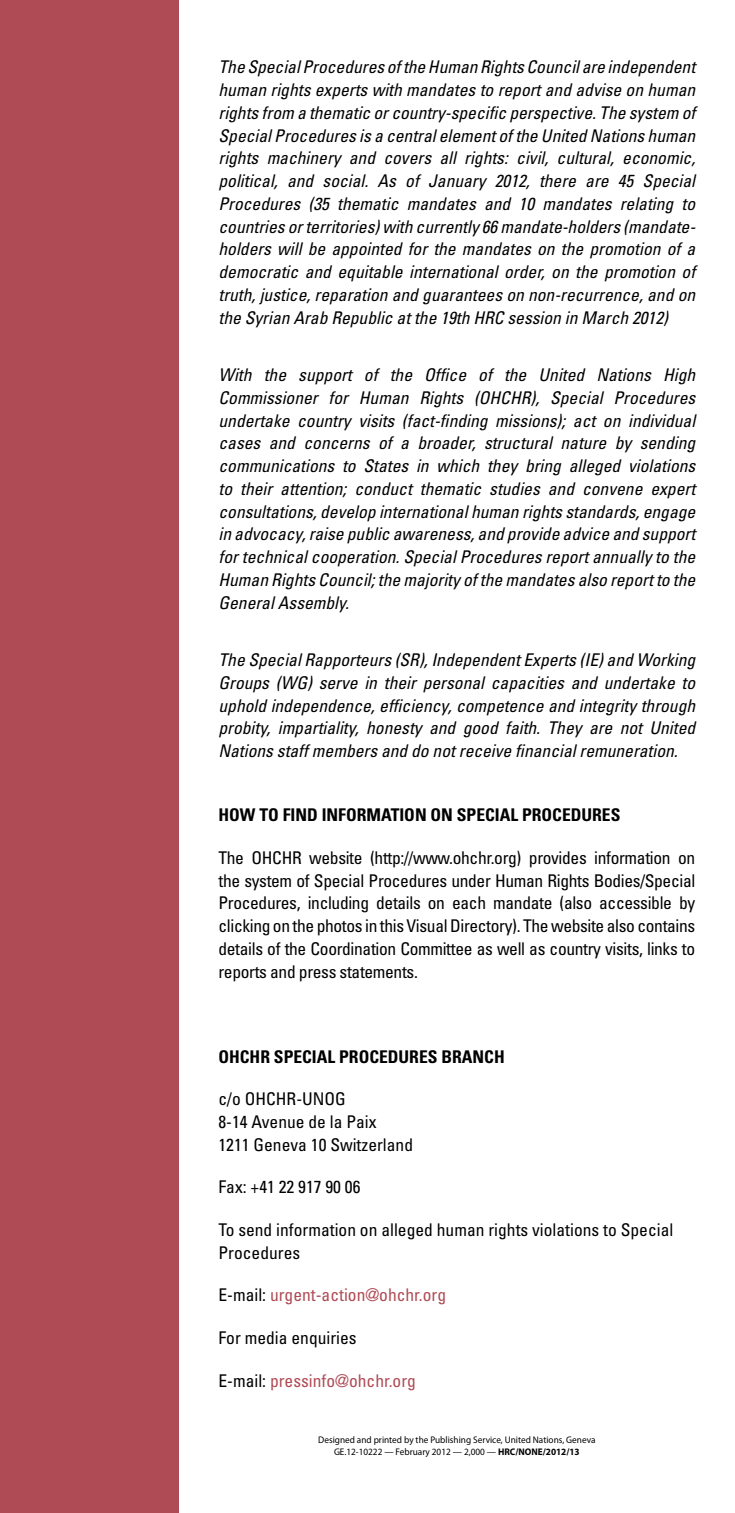
<style>
.page{position:relative;width:735px;height:1513px;background:#fff}
.page>*{position:absolute;margin:0;border:0;box-sizing:border-box;transform-origin:0 0}
.Mail_space_after___1{font:italic condensed 17.5px/22.8px "Univers LT Std";color:#000;text-align:justify}
.Mail_space_after___1-2{font:condensed 17.5px/22.8px "Univers LT Std";color:#000}
.Mail_space_after___1-3{font:condensed 17.5px "Univers LT Std";color:#af4b55}
.Nom{font:700 condensed 17.5px "Univers LT Std";color:#000}
.Mail_space_after___1-4{font:700 condensed 17.5px "Univers LT Std";color:#000}
.t1{font:9.62px/11.5px "Myriad Pro";color:#000;text-align:center;scale:.96 1}
.s1{color:#000}
.s2{font-weight:700}
</style>
<div class="page">
<div style="left:0;top:0;width:179px;height:1513px;background:#af4b55"></div>
<p class="Mail_space_after___1" style="left:218px;top:56px;width:478px">The Special Procedures of the Human Rights Council are independent human rights experts with mandates to report and advise on human rights from a thematic or country-specific perspective. The system of Special Procedures is a central element of the United Nations human rights machinery and covers all rights: civil, cultural, economic, political, and social. As of January 2012, there are 45 Special Procedures (35 thematic mandates and 10 mandates relating to countries or territories) with currently 66 mandate-holders (mandate&shy;holders will be appointed for the mandates on the promotion of a democratic and equitable international order, on the promotion of truth, justice, reparation and guarantees on non-recurrence, and on the Syrian Arab Republic at the 19th HRC session in March 2012)</p>
<p class="Mail_space_after___1" style="left:218px;top:363px;width:478px">With the support of the Office of the United Nations High Commissioner for Human Rights (OHCHR), Special Procedures undertake country visits (fact-finding missions); act on individual cases and concerns of a broader, structural nature by sending communications to States in which they bring alleged violations to their attention; conduct thematic studies and convene expert consultations, develop international human rights standards, engage in advocacy, raise public awareness, and provide advice and support for technical cooperation. Special Procedures report annually to the Human Rights Council; the majority of the mandates also report to the General Assembly.</p>
<p class="Mail_space_after___1" style="left:218px;top:648px;width:478px">The Special Rapporteurs (SR), Independent Experts (IE) and Working Groups (WG) serve in their personal capacities and undertake to uphold independence, efficiency, competence and integrity through probity, impartiality, honesty and good faith. They are not United Nations staff members and do not receive financial remuneration.</p>
<p class="Nom" style="left:218px;top:804px;width:403px">HOW TO FIND INFORMATION ON SPECIAL PROCEDURES</p>
<p class="Mail_space_after___1-2" style="left:218px;top:846px;width:478px;text-align:justify">The OHCHR website (http://www.ohchr.org) provides information on the system of Special Procedures under Human Rights Bodies/Special Procedures, including details on each mandate (also accessible by clicking on the photos in this Visual Directory). The website also contains details of the Coordination Committee as well as country visits, links to reports and press statements.</p>
<p class="Mail_space_after___1-4" style="left:218px;top:1046px;width:287px">OHCHR SPECIAL PROCEDURES BRANCH</p>
<p class="Mail_space_after___1-2" style="left:218px;top:1088px;width:196px">c/o OHCHR-UNOG<br>8-14 Avenue de la Paix<br>1211 Geneva 10 Switzerland</p>
<p class="Mail_space_after___1-2" style="left:218px;top:1176px;width:143px">Fax: +41 22 917 90 06</p>
<p class="Mail_space_after___1-2" style="left:218px;top:1218px;width:456px">To send information on alleged human rights violations to Special<br>Procedures</p>
<p class="Mail_space_after___1-3" style="left:218px;top:1284px;width:229px"><span class="s1">E-mail:</span> urgent-action@ohchr.org</p>
<p class="Mail_space_after___1-2" style="left:218px;top:1326px;width:140px">For media enquiries</p>
<p class="Mail_space_after___1-3" style="left:218px;top:1369px;width:199px"><span class="s1">E-mail:</span> pressinfo@ohchr.org</p>
<p class="t1" style="left:318px;top:1434px;width:290px">Designed and printed by the Publishing Service, United Nations, Geneva<br>GE.12-10222 — February 2012 — 2,000 — <span class="s2">HRC/NONE/2012/13</span></p>
</div>
